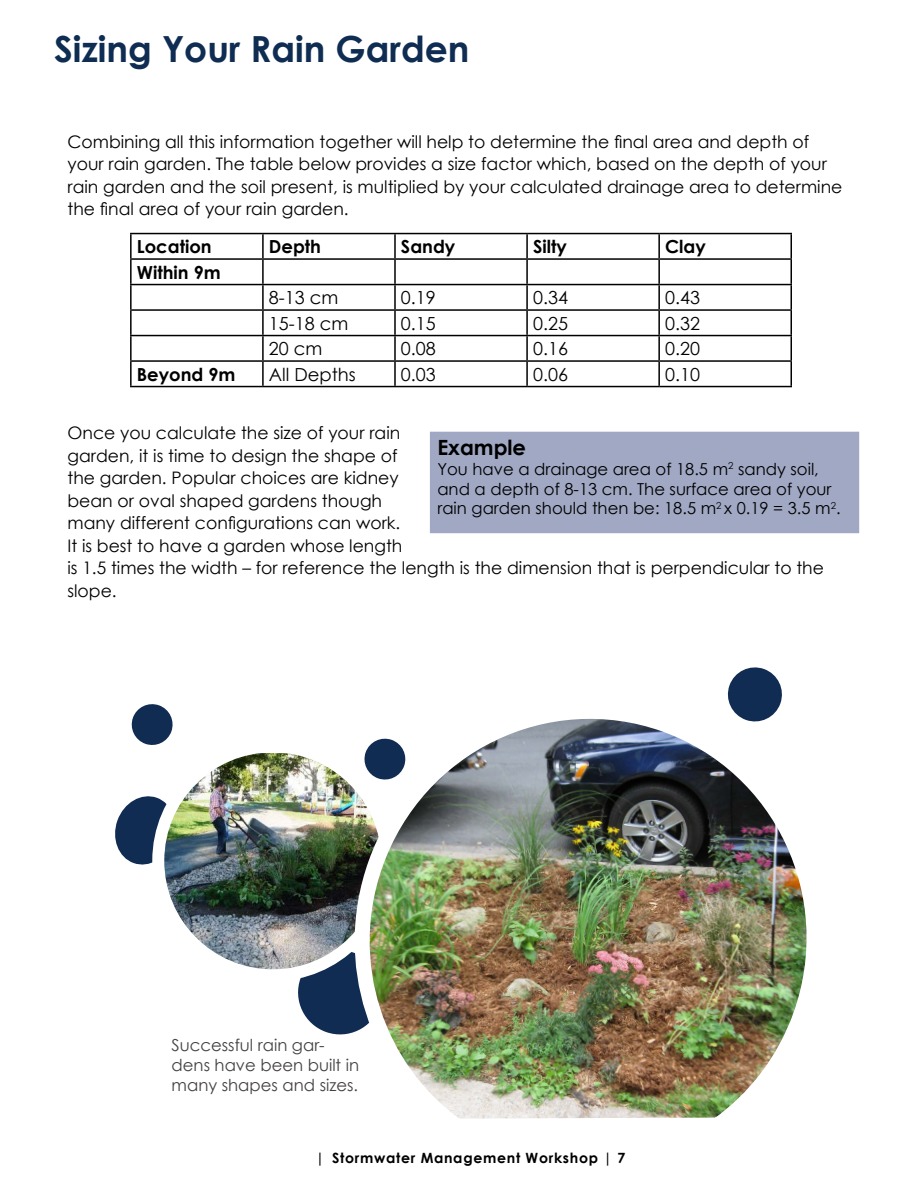
<style>
.page{position:relative;width:918px;height:1188px;background:#fff}
.page>*{position:absolute;margin:0;border:0;box-sizing:border-box;transform-origin:0 0}
.t1{font:700 36px "Century Gothic";color:#0f2d52}
.t2{font:700 21px "Century Gothic";color:#000}
.t3{font:18px "Century Gothic";color:#000}
.t4{font:700 18px "Century Gothic";color:#000}
.t5{font:17.25px/22.5px "Century Gothic";color:#000}
.t6{font:16.5px/19.8px "Century Gothic";color:#000}
.t7{font:16.5px/19.8px "Century Gothic";color:#454142}
.t8{font:700 14.1px "Century Gothic";letter-spacing:.05em;color:#000}
</style>
<div class="page">
<div style="left:434px;top:435px;width:421px;height:94px;background:#a0a8c3"></div>
<div style="left:430px;top:432px;width:429px;height:101px;border:8px solid #a0a8c3"></div>
<hr style="left:130px;top:233px;width:133px;height:1px;background:#000">
<hr style="left:130px;top:234px;width:2px;height:24px;background:#000">
<hr style="left:263px;top:233px;width:132px;height:1px;background:#000">
<hr style="left:262px;top:234px;width:2px;height:24px;background:#000">
<hr style="left:395px;top:233px;width:132px;height:1px;background:#000">
<hr style="left:394px;top:234px;width:2px;height:24px;background:#000">
<hr style="left:527px;top:233px;width:132px;height:1px;background:#000">
<hr style="left:526px;top:234px;width:2px;height:24px;background:#000">
<hr style="left:659px;top:233px;width:133px;height:1px;background:#000">
<hr style="left:658px;top:234px;width:2px;height:24px;background:#000">
<hr style="left:790px;top:234px;width:2px;height:24px;background:#000">
<hr style="left:130px;top:258px;width:133px;height:2px;background:#000">
<hr style="left:130px;top:260px;width:2px;height:24px;background:#000">
<hr style="left:263px;top:258px;width:132px;height:2px;background:#000">
<hr style="left:262px;top:260px;width:2px;height:24px;background:#000">
<hr style="left:395px;top:258px;width:132px;height:2px;background:#000">
<hr style="left:394px;top:260px;width:2px;height:24px;background:#000">
<hr style="left:527px;top:258px;width:132px;height:2px;background:#000">
<hr style="left:526px;top:260px;width:2px;height:24px;background:#000">
<hr style="left:659px;top:258px;width:133px;height:2px;background:#000">
<hr style="left:658px;top:260px;width:2px;height:24px;background:#000">
<hr style="left:790px;top:260px;width:2px;height:24px;background:#000">
<hr style="left:130px;top:284px;width:133px;height:1px;background:#000">
<hr style="left:130px;top:285px;width:2px;height:24px;background:#000">
<hr style="left:263px;top:284px;width:132px;height:1px;background:#000">
<hr style="left:262px;top:285px;width:2px;height:24px;background:#000">
<hr style="left:395px;top:284px;width:132px;height:1px;background:#000">
<hr style="left:394px;top:285px;width:2px;height:24px;background:#000">
<hr style="left:527px;top:284px;width:132px;height:1px;background:#000">
<hr style="left:526px;top:285px;width:2px;height:24px;background:#000">
<hr style="left:659px;top:284px;width:133px;height:1px;background:#000">
<hr style="left:658px;top:285px;width:2px;height:24px;background:#000">
<hr style="left:790px;top:285px;width:2px;height:24px;background:#000">
<hr style="left:130px;top:309px;width:133px;height:2px;background:#000">
<hr style="left:130px;top:311px;width:2px;height:24px;background:#000">
<hr style="left:263px;top:309px;width:132px;height:2px;background:#000">
<hr style="left:262px;top:311px;width:2px;height:24px;background:#000">
<hr style="left:395px;top:309px;width:132px;height:2px;background:#000">
<hr style="left:394px;top:311px;width:2px;height:24px;background:#000">
<hr style="left:527px;top:309px;width:132px;height:2px;background:#000">
<hr style="left:526px;top:311px;width:2px;height:24px;background:#000">
<hr style="left:659px;top:309px;width:133px;height:2px;background:#000">
<hr style="left:658px;top:311px;width:2px;height:24px;background:#000">
<hr style="left:790px;top:311px;width:2px;height:24px;background:#000">
<hr style="left:130px;top:335px;width:133px;height:1px;background:#000">
<hr style="left:130px;top:336px;width:2px;height:24px;background:#000">
<hr style="left:263px;top:335px;width:132px;height:1px;background:#000">
<hr style="left:262px;top:336px;width:2px;height:24px;background:#000">
<hr style="left:395px;top:335px;width:132px;height:1px;background:#000">
<hr style="left:394px;top:336px;width:2px;height:24px;background:#000">
<hr style="left:527px;top:335px;width:132px;height:1px;background:#000">
<hr style="left:526px;top:336px;width:2px;height:24px;background:#000">
<hr style="left:659px;top:335px;width:133px;height:1px;background:#000">
<hr style="left:658px;top:336px;width:2px;height:24px;background:#000">
<hr style="left:790px;top:336px;width:2px;height:24px;background:#000">
<hr style="left:130px;top:360px;width:133px;height:2px;background:#000">
<hr style="left:130px;top:362px;width:2px;height:24px;background:#000">
<hr style="left:263px;top:360px;width:132px;height:2px;background:#000">
<hr style="left:262px;top:362px;width:2px;height:24px;background:#000">
<hr style="left:395px;top:360px;width:132px;height:2px;background:#000">
<hr style="left:394px;top:362px;width:2px;height:24px;background:#000">
<hr style="left:527px;top:360px;width:132px;height:2px;background:#000">
<hr style="left:526px;top:362px;width:2px;height:24px;background:#000">
<hr style="left:659px;top:360px;width:133px;height:2px;background:#000">
<hr style="left:658px;top:362px;width:2px;height:24px;background:#000">
<hr style="left:790px;top:362px;width:2px;height:24px;background:#000">
<hr style="left:130px;top:386px;width:133px;height:1px;background:#000">
<hr style="left:263px;top:386px;width:132px;height:1px;background:#000">
<hr style="left:395px;top:386px;width:132px;height:1px;background:#000">
<hr style="left:527px;top:386px;width:132px;height:1px;background:#000">
<hr style="left:659px;top:386px;width:133px;height:1px;background:#000">
<svg style="left:115px;top:796px;width:43px;height:69px"></svg>
<svg style="left:298px;top:970px;width:43px;height:65px;background:#364d6d"></svg>
<svg style="left:131px;top:704px;width:42px;height:41px"></svg>
<svg style="left:730px;top:667px;width:50px;height:16px"></svg>
<img style="left:158px;top:753px;width:183px;height:217px">
<div style="left:152px;top:740px;width:241px;height:241px;border:12px solid #fff;border-radius:50%"></div>
<img style="left:341px;top:683px;width:466px;height:436px">
<h1 class="t1" style="left:54px;top:22px;width:417px">Sizing Your Rain Garden</h1>
<p class="t5" style="left:68px;top:130px;width:776px">Combining all this information together will help to determine the final area and depth of your rain garden. The table below provides a size factor which, based on the depth of your rain garden and the soil present, is multiplied by your calculated drainage area to determine the final area of your rain garden.</p>
<p class="t4" style="left:137px;top:233px;width:76px">Location</p>
<p class="t4" style="left:269px;top:233px;width:54px">Depth</p>
<p class="t4" style="left:401px;top:233px;width:56px">Sandy</p>
<p class="t4" style="left:533px;top:233px;width:35px">Silty</p>
<p class="t4" style="left:665px;top:233px;width:42px">Clay</p>
<p class="t4" style="left:137px;top:258px;width:85px">Within 9m</p>
<p class="t3" style="left:269px;top:285px;width:71px">8-13 cm</p>
<p class="t3" style="left:401px;top:285px;width:36px">0.19</p>
<p class="t3" style="left:533px;top:285px;width:36px">0.34</p>
<p class="t3" style="left:665px;top:285px;width:36px">0.43</p>
<p class="t3" style="left:269px;top:310px;width:81px">15-18 cm</p>
<p class="t3" style="left:401px;top:310px;width:36px">0.15</p>
<p class="t3" style="left:533px;top:310px;width:36px">0.25</p>
<p class="t3" style="left:665px;top:310px;width:36px">0.32</p>
<p class="t3" style="left:269px;top:336px;width:55px">20 cm</p>
<p class="t3" style="left:401px;top:336px;width:36px">0.08</p>
<p class="t3" style="left:533px;top:336px;width:36px">0.16</p>
<p class="t3" style="left:665px;top:336px;width:36px">0.20</p>
<p class="t4" style="left:137px;top:360px;width:100px">Beyond 9m</p>
<p class="t3" style="left:269px;top:362px;width:88px">All Depths</p>
<p class="t3" style="left:401px;top:362px;width:36px">0.03</p>
<p class="t3" style="left:533px;top:362px;width:36px">0.06</p>
<p class="t3" style="left:665px;top:362px;width:36px">0.10</p>
<p class="t5" style="left:68px;top:422px;width:758px">Once you calculate the size of your rain<br>garden, it is time to design the shape of<br>the garden. Popular choices are kidney<br>bean or oval shaped gardens though<br>many different configurations can work.<br>It is best to have a garden whose length<br>is 1.5 times the width – for reference the length is the dimension that is perpendicular to the slope.</p>
<p class="t2" style="left:437px;top:431px;width:90px">Example</p>
<p class="t6" style="left:437px;top:459px;width:405px">You have a drainage area of 18.5 m<sup>2</sup> sandy soil, and a depth of 8-13 cm. The surface area of your rain garden should then be: 18.5 m<sup>2</sup> x 0.19 = 3.5 m<sup>2</sup>.</p>
<p class="t7" style="left:172px;top:1035px;width:189px">Successful rain gar&shy;dens have been built in many shapes and sizes.</p>
<p class="t8" style="left:316px;top:1148px;width:311px">| Stormwater Management Workshop | 7</p>
</div>
